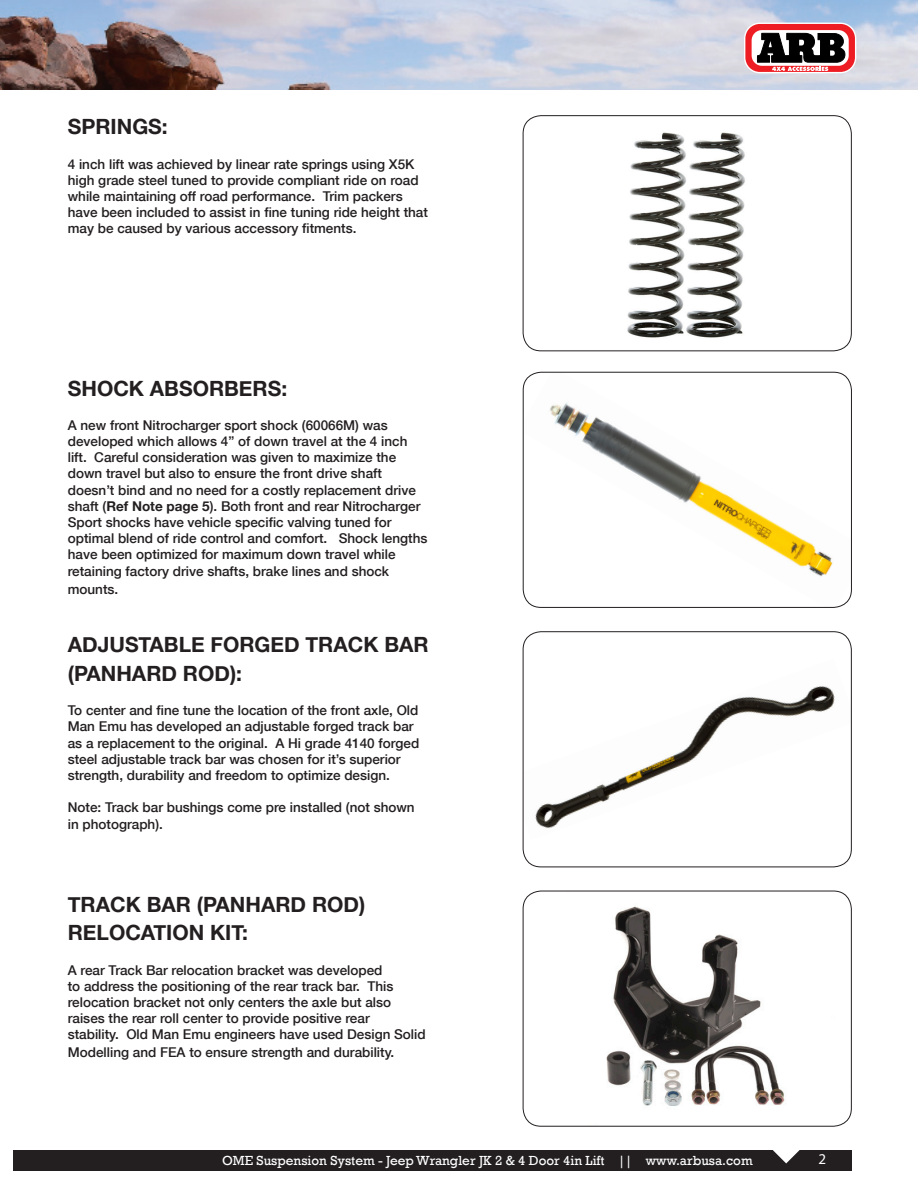
<style>
.page{position:relative;width:918px;height:1188px;background:#fff}
.page>*{position:absolute;margin:0;border:0;box-sizing:border-box;transform-origin:0 0}
.t1{font:700 21px/28.8px "Helvetica Neue";color:#231f20}
.t2{font:15px "Myriad Pro";color:#fff}
.t3{font:500 13.5px/16.2px "Helvetica Neue";color:#231f20}
.t4{font:13.5px "Rockwell";color:#fff}
.s1{font-weight:700}
</style>
<div class="page">
<div style="left:13px;top:1150px;width:838px;height:21px;background:#231f20"></div>
<svg style="left:773px;top:1150px;width:27px;height:13px"></svg>
<img style="left:0;top:0;width:918px;height:90px">
<div style="left:745px;top:23px;width:111px;height:50px;background:#ee1d23;border-radius:15px"></div>
<div style="left:744px;top:23px;width:112px;height:50px;border:1px solid #fff;border-radius:15px"></div>
<div style="left:752px;top:30px;width:97px;height:36px;background:#fff;border-radius:10px"></div>
<svg style="left:757px;top:33px;width:89px;height:38px"></svg>
<img style="left:627px;top:132px;width:118px;height:206px">
<div style="left:523px;top:115px;width:329px;height:236px;border:1px solid #231f20;border-radius:18px"></div>
<img style="left:535px;top:686px;width:300px;height:143px">
<div style="left:523px;top:632px;width:329px;height:235px;border:1px solid #231f20;border-radius:18px"></div>
<img style="left:523px;top:372px;width:328px;height:235px">
<div style="left:523px;top:372px;width:329px;height:236px;border:1px solid #231f20;border-radius:18px"></div>
<img style="left:523px;top:891px;width:328px;height:235px">
<div style="left:523px;top:891px;width:329px;height:235px;border:1px solid #231f20;border-radius:18px"></div>
<p class="t1" style="left:68px;top:113px;width:101px">SPRINGS:</p>
<p class="t3" style="left:68px;top:155px;width:362px">4 inch lift was achieved by linear rate springs using X5K high grade steel tuned to provide compliant ride on road while maintaining off road performance. Trim packers have been included to assist in fine tuning ride height that may be caused by various accessory fitments.</p>
<p class="t1" style="left:68px;top:374px;width:221px">SHOCK ABSORBERS:</p>
<p class="t3" style="left:68px;top:416px;width:361px">A new front Nitrocharger sport shock (60066M) was developed which allows 4” of down travel at the 4 inch lift. Careful consideration was given to maximize the down travel but also to ensure the front drive shaft doesn’t bind and no need for a costly replacement drive shaft (<span class="s1">Ref Note page 5</span>). Both front and rear Nitrocharger Sport shocks have vehicle specific valving tuned for optimal blend of ride control and comfort. Shock lengths have been optimized for maximum down travel while retaining factory drive shafts, brake lines and shock</p>
<p class="t3" style="left:68px;top:580px;width:52px">mounts.</p>
<p class="t1" style="left:68px;top:631px;width:362px">ADJUSTABLE FORGED TRACK BAR (PANHARD ROD):</p>
<p class="t3" style="left:68px;top:702px;width:353px">To center and fine tune the location of the front axle, Old Man Emu has developed an adjustable forged track bar as a replacement to the original. A Hi grade 4140 forged steel adjustable track bar was chosen for it’s superior strength, durability and freedom to optimize design.</p>
<p class="t3" style="left:68px;top:799px;width:348px">Note: Track bar bushings come pre installed (not shown in photograph).</p>
<p class="t1" style="left:68px;top:890px;width:299px">TRACK BAR (PANHARD ROD)<br>RELOCATION KIT:</p>
<p class="t3" style="left:68px;top:961px;width:359px">A rear Track Bar relocation bracket was developed<br>to address the positioning of the rear track bar. This relocation bracket not only centers the axle but also raises the rear roll center to provide positive rear<br>stability. Old Man Emu engineers have used Design Solid</p>
<p class="t3" style="left:68px;top:1044px;width:328px">Modelling and FEA to ensure strength and durability.</p>
<p class="t4" style="left:222px;top:1153px;width:532px">OME Suspension System - Jeep Wrangler JK 2 &amp; 4 Door 4in Lift || www.arbusa.com</p>
<p class="t2" style="left:819px;top:1149px;width:9px">2</p>
</div>
